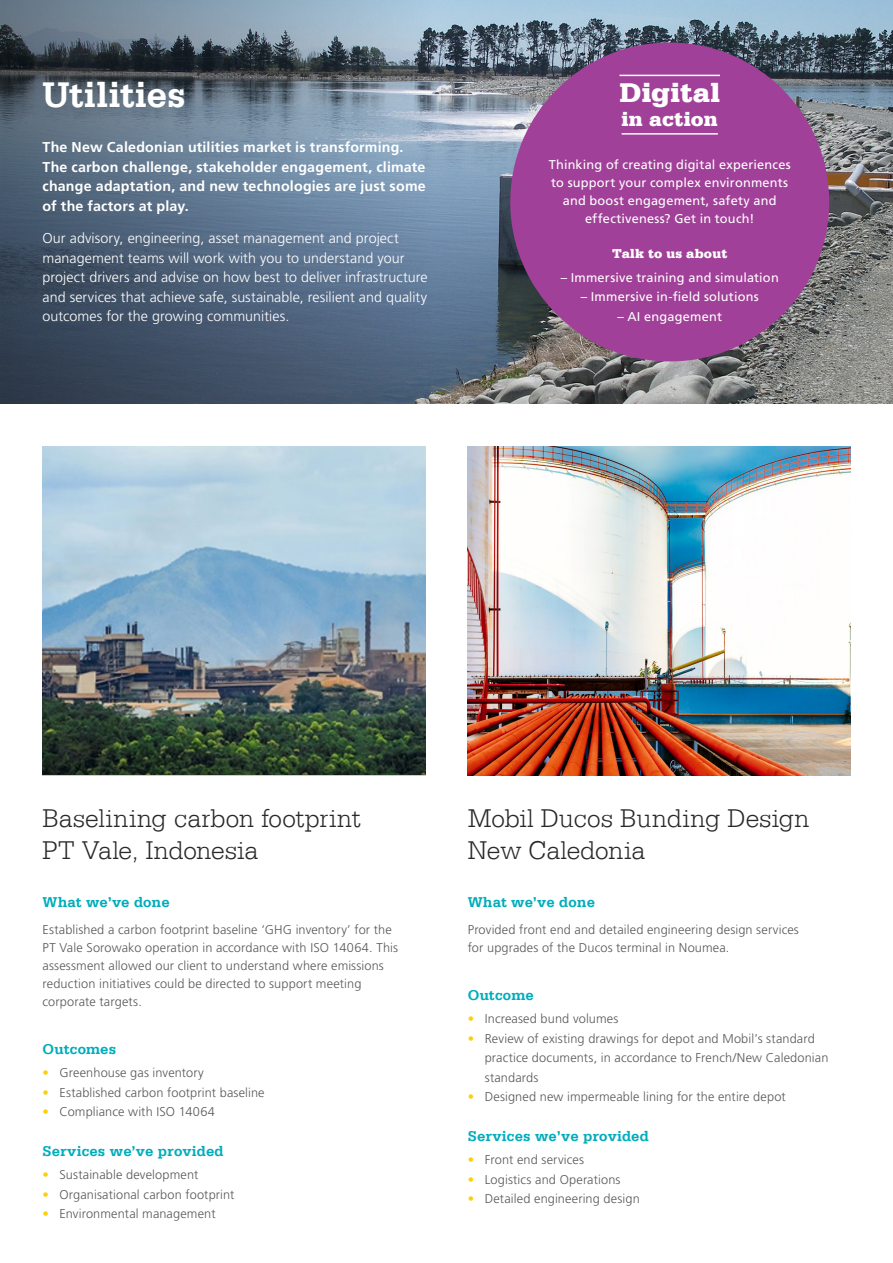
<style>
.page{position:relative;width:893px;height:1263px;background:#fff}
.page>*{position:absolute;margin:0;border:0;box-sizing:border-box;transform-origin:0 0}
.t1{font:700 37.5px "Serifa";letter-spacing:-.005em;color:#fff}
.t2{font:900 28.5px "Serifa";letter-spacing:.005em;color:#fff}
.t3{font:300 27px/32.4px "Serifa";letter-spacing:.005em;color:#292829}
.t4{font:900 21px "Serifa";letter-spacing:.01em;color:#fff}
.t5{font:700 15px "Serifa";letter-spacing:.005em;color:#00adbb}
.t6{font:300 14.25px/19.5px "Frutiger LT Pro";letter-spacing:.005em;color:#fff}
.t7{font:700 14.25px/19.5px "Frutiger LT Pro";letter-spacing:.01em;color:#fff}
.t8{font:900 13.5px "Serifa";letter-spacing:.015em;color:#fff}
.t9{font:300 12.75px/18px "Frutiger LT Pro";letter-spacing:.01em;color:#58595b}
.t10{font:12.75px/18px "Frutiger LT Pro";letter-spacing:.015em;color:#fff;text-align:center}
.s1{color:#ffce06}
</style>
<div class="page">
<img style="left:43px;top:446px;width:382px;height:329px">
<img style="left:468px;top:446px;width:382px;height:329px">
<img style="left:429px;top:0;width:463px;height:404px">
<svg style="left:0;top:0;width:429px;height:404px;background:#5a6d81"></svg>
<div style="left:510px;top:43px;width:319px;height:318px;background:#a14098;border-radius:50%"></div>
<hr style="left:619px;top:75px;width:101px;height:1px;background:#fff">
<hr style="left:622px;top:133px;width:96px;height:2px;background:#fff">
<hr style="left:892px;top:0;width:1px;height:644px;background:#00b9c7">
<h1 class="t1" style="left:43px;top:73px;width:145px">Utilities</h1>
<p class="t7" style="left:43px;top:138px;width:385px">The New Caledonian utilities market is transforming.<br>The carbon challenge, stakeholder engagement, climate change adaptation, and new technologies are just some of the factors at play.</p>
<p class="t6" style="left:43px;top:229px;width:387px">Our advisory, engineering, asset management and project management teams will work with you to understand your project drivers and advise on how best to deliver infrastructure and services that achieve safe, sustainable, resilient and quality outcomes for the growing communities.</p>
<h2 class="t2" style="left:619px;top:76px;width:102px">Digital</h2>
<h3 class="t4" style="left:621px;top:106px;width:98px">in action</h3>
<p class="t10" style="left:549px;top:156px;width:244px">Thinking of creating digital experiences to support your complex environments and boost engagement, safety and effectiveness? Get in touch!</p>
<p class="t8" style="left:612px;top:246px;width:117px">Talk to us about</p>
<p class="t10" style="left:561px;top:269px;width:220px">– Immersive training and simulation</p>
<p class="t10" style="left:581px;top:288px;width:179px">– Immersive in-field solutions</p>
<p class="t10" style="left:617px;top:308px;width:106px">– AI engagement</p>
<h3 class="t3" style="left:43px;top:802px;width:320px">Baselining carbon footprint<br>PT Vale, Indonesia</h3>
<p class="t5" style="left:43px;top:893px;width:129px">What we’ve done</p>
<p class="t9" style="left:43px;top:920px;width:357px">Established a carbon footprint baseline ‘GHG inventory’ for the PT Vale Sorowako operation in accordance with ISO 14064. This assessment allowed our client to understand where emissions reduction initiatives could be directed to support meeting corporate targets.</p>
<p class="t5" style="left:43px;top:1040px;width:75px">Outcomes</p>
<p class="t9" style="left:43px;top:1064px;width:163px"><span class="s1">•</span> Greenhouse gas inventory</p>
<p class="t9" style="left:43px;top:1083px;width:224px"><span class="s1">•</span> Established carbon footprint baseline</p>
<p class="t9" style="left:43px;top:1103px;width:174px"><span class="s1">•</span> Compliance with ISO 14064</p>
<p class="t5" style="left:43px;top:1142px;width:183px">Services we’ve provided</p>
<p class="t9" style="left:43px;top:1166px;width:157px"><span class="s1">•</span> Sustainable development</p>
<p class="t9" style="left:43px;top:1185px;width:194px"><span class="s1">•</span> Organisational carbon footprint</p>
<p class="t9" style="left:43px;top:1205px;width:175px"><span class="s1">•</span> Environmental management</p>
<h3 class="t3" style="left:468px;top:802px;width:343px">Mobil Ducos Bunding Design<br>New Caledonia</h3>
<p class="t5" style="left:468px;top:893px;width:129px">What we’ve done</p>
<p class="t9" style="left:468px;top:920px;width:333px">Provided front end and detailed engineering design services for upgrades of the Ducos terminal in Noumea.</p>
<p class="t5" style="left:468px;top:986px;width:68px">Outcome</p>
<p class="t9" style="left:468px;top:1010px;width:152px"><span class="s1">•</span> Increased bund volumes</p>
<p class="t9" style="left:485px;top:1029px;width:345px;line-height:19.5px;text-indent:-17px"><span class="s1">•</span> Review of existing drawings for depot and Mobil’s standard practice documents, in accordance to French/New Caledonian standards</p>
<p class="t9" style="left:468px;top:1088px;width:320px"><span class="s1">•</span> Designed new impermeable lining for the entire depot</p>
<p class="t5" style="left:468px;top:1127px;width:183px">Services we’ve provided</p>
<p class="t9" style="left:468px;top:1151px;width:118px"><span class="s1">•</span> Front end services</p>
<p class="t9" style="left:468px;top:1170px;width:154px"><span class="s1">•</span> Logistics and Operations</p>
<p class="t9" style="left:468px;top:1190px;width:173px"><span class="s1">•</span> Detailed engineering design</p>
</div>
